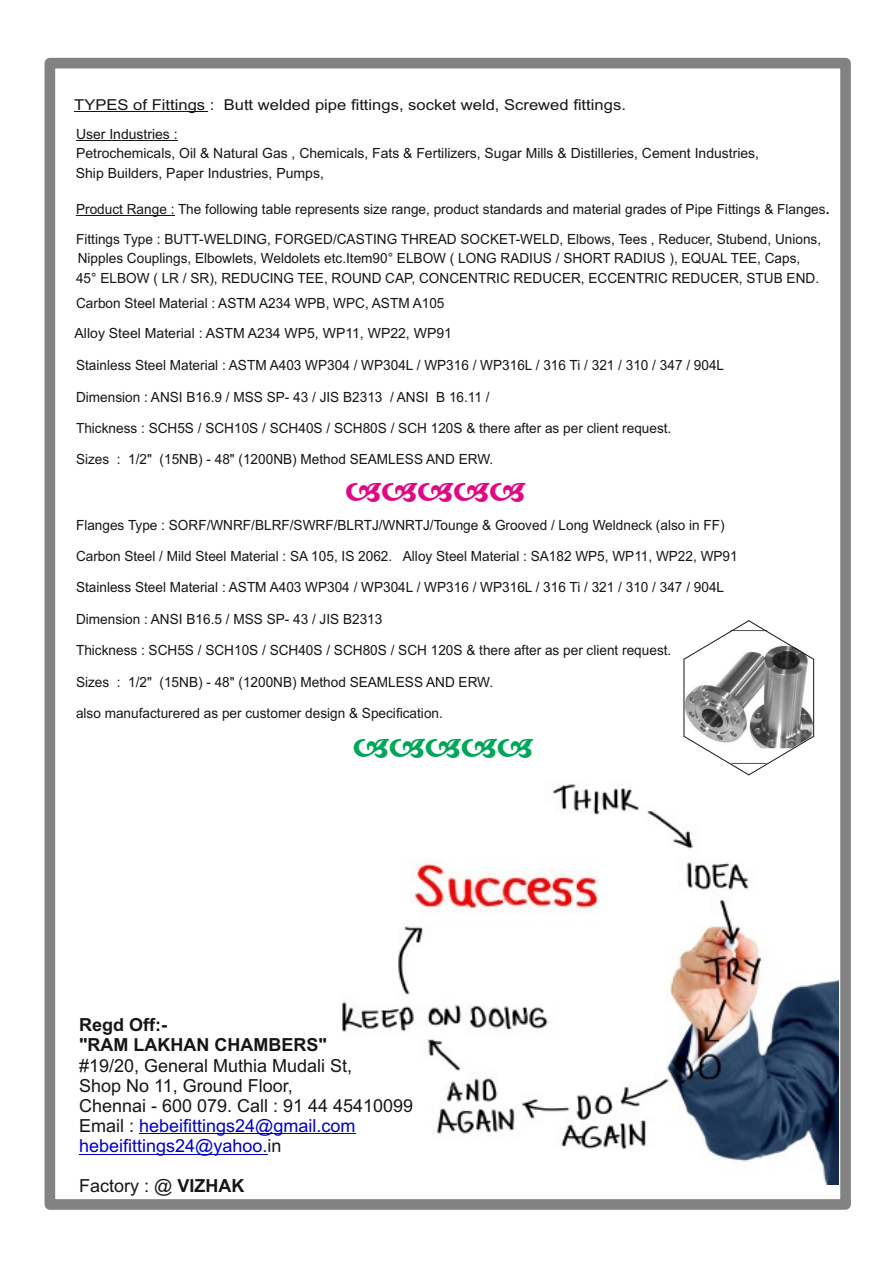
<style>
.page{position:relative;width:893px;height:1263px;background:#fff}
.page>*{position:absolute;margin:0;border:0;box-sizing:border-box;transform-origin:0 0}
.t1{font:18px/20.1px "Arial";color:#151616}
.t2{font:700 18px/20.1px "Arial";color:#151616}
.t3{font:15px "Arial";color:#151616;scale:1.11 1}
.t4{font:14.1px/19.5px "Arial";color:#151616}
.s1{font-weight:700}
.s2{color:#0000c4}
</style>
<div class="page">
<img style="left:342px;top:784px;width:497px;height:401px">
<div style="left:45px;top:58px;width:806px;height:1152px;border:11px solid #818281"></div>
<hr style="left:139px;top:1133px;width:216px;height:1px;background:#0000c4">
<hr style="left:79px;top:1154px;width:188px;height:1px;background:#0000c4">
<hr style="left:74px;top:111px;width:134px;height:1px;background:#151616">
<hr style="left:76px;top:140px;width:102px;height:1px;background:#151616">
<hr style="left:76px;top:215px;width:98px;height:1px;background:#151616">
<svg style="left:683px;top:620px;width:132px;height:156px"></svg>
<p class="t3" style="left:74px;top:99px;width:498px">TYPES of Fittings : Butt welded pipe fittings, socket weld, Screwed fittings.</p>
<p class="t4" style="left:76px;top:126px;width:684px">User Industries :<br>Petrochemicals, Oil &amp; Natural Gas , Chemicals, Fats &amp; Fertilizers, Sugar Mills &amp; Distilleries, Cement Industries,</p>
<p class="t4" style="left:76px;top:165px;width:250px">Ship Builders, Paper Industries, Pumps,</p>
<p class="t4" style="left:76px;top:195px;width:755px;line-height:30.2px">Product Range : The following table represents size range, product standards and material grades of Pipe Fittings &amp; Flanges<span class="s1">.<br></span>Fittings Type : BUTT-WELDING, FORGED/CASTING THREAD SOCKET-WELD, Elbows, Tees , Reducer, Stubend, Unions,</p>
<p class="t4" style="left:76px;top:249px;width:744px;line-height:20.4px">Nipples Couplings, Elbowlets, Weldolets etc.Item90° ELBOW ( LONG RADIUS / SHORT RADIUS ), EQUAL TEE, Caps,<br>45° ELBOW ( LR / SR), REDUCING TEE, ROUND CAP, CONCENTRIC REDUCER, ECCENTRIC REDUCER, STUB END.</p>
<p class="t4" style="left:76px;top:295px;width:370px">Carbon Steel Material : ASTM A234 WPB, WPC, ASTM A105</p>
<p class="t4" style="left:75px;top:325px;width:379px">Alloy Steel Material : ASTM A234 WP5, WP11, WP22, WP91</p>
<p class="t4" style="left:76px;top:357px;width:650px">Stainless Steel Material : ASTM A403 WP304 / WP304L / WP316 / WP316L / 316 Ti / 321 / 310 / 347 / 904L</p>
<p class="t4" style="left:76px;top:388px;width:415px">Dimension : ANSI B16.9 / MSS SP- 43 / JIS B2313 / ANSI B 16.11 /</p>
<p class="t4" style="left:76px;top:419px;width:597px">Thickness : SCH5S / SCH10S / SCH40S / SCH80S / SCH 120S &amp; there after as per client request.</p>
<p class="t4" style="left:76px;top:451px;width:419px">Sizes : 1/2" (15NB) - 48" (1200NB) Method SEAMLESS AND ERW.</p>
<p class="t4" style="left:76px;top:516px;width:650px">Flanges Type : SORF/WNRF/BLRF/SWRF/BLRTJ/WNRTJ/Tounge &amp; Grooved / Long Weldneck (also in FF)</p>
<p class="t4" style="left:76px;top:548px;width:663px">Carbon Steel / Mild Steel Material : SA 105, IS 2062. Alloy Steel Material : SA182 WP5, WP11, WP22, WP91</p>
<p class="t4" style="left:76px;top:579px;width:650px">Stainless Steel Material : ASTM A403 WP304 / WP304L / WP316 / WP316L / 316 Ti / 321 / 310 / 347 / 904L</p>
<p class="t4" style="left:76px;top:610px;width:308px">Dimension : ANSI B16.5 / MSS SP- 43 / JIS B2313</p>
<p class="t4" style="left:76px;top:642px;width:597px">Thickness : SCH5S / SCH10S / SCH40S / SCH80S / SCH 120S &amp; there after as per client request.</p>
<p class="t4" style="left:76px;top:673px;width:419px">Sizes : 1/2" (15NB) - 48" (1200NB) Method SEAMLESS AND ERW.</p>
<p class="t4" style="left:76px;top:704px;width:368px">also manufacturered as per customer design &amp; Specification.</p>
<p class="t2" style="left:79px;top:1017px;width:250px">Regd Off:-<br>"RAM LAKHAN CHAMBERS"</p>
<p class="t1" style="left:79px;top:1057px;width:336px">#19/20, General Muthia Mudali St,<br>Shop No 11, Ground Floor,<br>Chennai - 600 079. Call : 91 44 45410099<br>Email : <span class="s2">hebeifittings24@gmail.com hebeifittings24@yahoo.</span>in</p>
<p class="t1" style="left:79px;top:1177px;width:167px">Factory : @ <span class="s1">VIZHAK</span></p>
</div>
